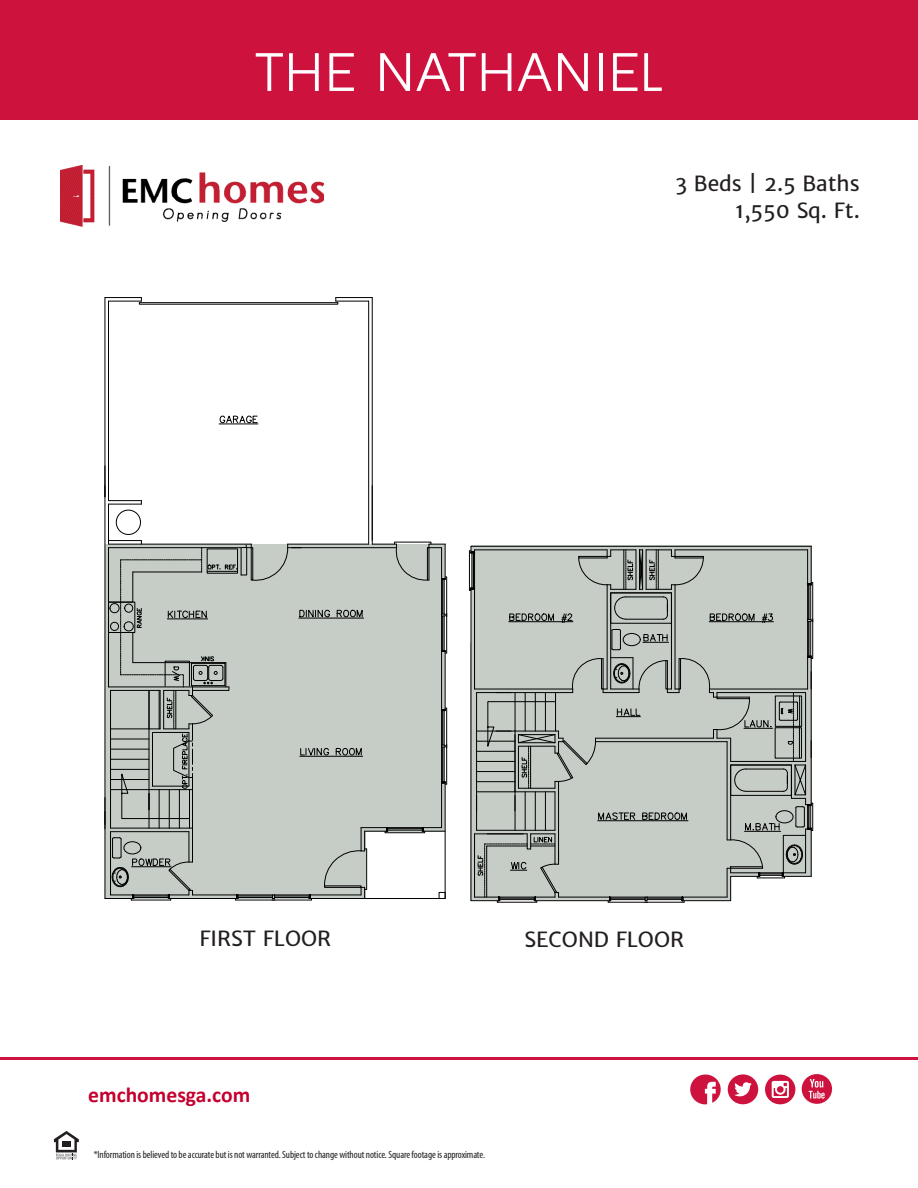
<style>
.page{position:relative;width:918px;height:1188px;background:#fff}
.page>*{position:absolute;margin:0;border:0;box-sizing:border-box;transform-origin:0 0}
.t1{font:54px "Lil Grotesk";letter-spacing:.02em;color:#fff}
.t2{font:700 21.6px "Calibri";color:#c5002e}
.t3{font:21px/27px "Merriweather Sans";color:#231f20;text-align:right}
.t4{font:condensed 10.5px "Myriad Pro";letter-spacing:-.01em;color:#231f20}
</style>
<div class="page">
<svg style="left:54px;top:1131px;width:25px;height:28px"></svg>
<div style="left:0;top:0;width:918px;height:120px;background:#cd123d"></div>
<hr style="left:0;top:1057px;width:918px;height:3px;background:#cd123d">
<img style="left:61px;top:166px;width:263px;height:60px">
<svg style="left:802px;top:1074px;width:30px;height:30px"></svg>
<svg style="left:690px;top:1074px;width:68px;height:31px"></svg>
<svg style="left:765px;top:1074px;width:31px;height:30px"></svg>
<hr style="left:108px;top:504px;width:1px;height:40px;background:#000">
<hr style="left:108px;top:301px;width:1px;height:200px;background:#000">
<hr style="left:104px;top:298px;width:1px;height:600px;background:#000">
<hr style="left:105px;top:297px;width:36px;height:1px;background:#000">
<hr style="left:336px;top:297px;width:36px;height:1px;background:#000">
<hr style="left:109px;top:301px;width:32px;height:1px;background:#000">
<hr style="left:336px;top:301px;width:33px;height:1px;background:#000">
<hr style="left:372px;top:298px;width:1px;height:246px;background:#000">
<hr style="left:368px;top:301px;width:1px;height:243px;background:#000">
<hr style="left:131px;top:900px;width:40px;height:1px;background:#000">
<hr style="left:272px;top:900px;width:39px;height:1px;background:#000">
<hr style="left:236px;top:900px;width:39px;height:1px;background:#000">
<div style="left:139px;top:302px;width:199px;height:3px;border:1px solid #000"></div>
<svg style="left:219px;top:415px;width:39px;height:8px"></svg>
<hr style="left:219px;top:423px;width:39px;height:1px;background:#000">
<hr style="left:109px;top:500px;width:32px;height:1px;background:#000">
<hr style="left:109px;top:504px;width:32px;height:1px;background:#000">
<hr style="left:109px;top:540px;width:32px;height:1px;background:#000">
<div style="left:116px;top:510px;width:25px;height:25px;border:1px solid #000;border-radius:50%"></div>
<svg style="left:104px;top:541px;width:343px;height:359px;background:#bbc1bc"></svg>
<hr style="left:108px;top:633px;width:1px;height:50px;background:#000">
<hr style="left:645px;top:902px;width:39px;height:1px;background:#000">
<hr style="left:608px;top:902px;width:40px;height:1px;background:#000">
<hr style="left:497px;top:902px;width:40px;height:1px;background:#000">
<svg style="left:469px;top:546px;width:344px;height:356px;background:#b4bbb5"></svg>
<h1 class="t1" style="left:255px;top:39px;width:409px">THE NATHANIEL</h1>
<h3 class="t3" style="left:675px;top:170px;width:186px">3 Beds | 2.5 Baths<br>1,550 Sq. Ft.</h3>
<p class="t3" style="left:199px;top:925px;width:133px">FIRST FLOOR</p>
<p class="t3" style="left:524px;top:926px;width:161px">SECOND FLOOR</p>
<h2 class="t2" style="left:88px;top:1079px;width:164px">emchomesga.com</h2>
<p class="t4" style="left:94px;top:1148px;width:393px">*Information is believed to be accurate but is not warranted. Subject to change without notice. Square footage is approximate.</p>
</div>
